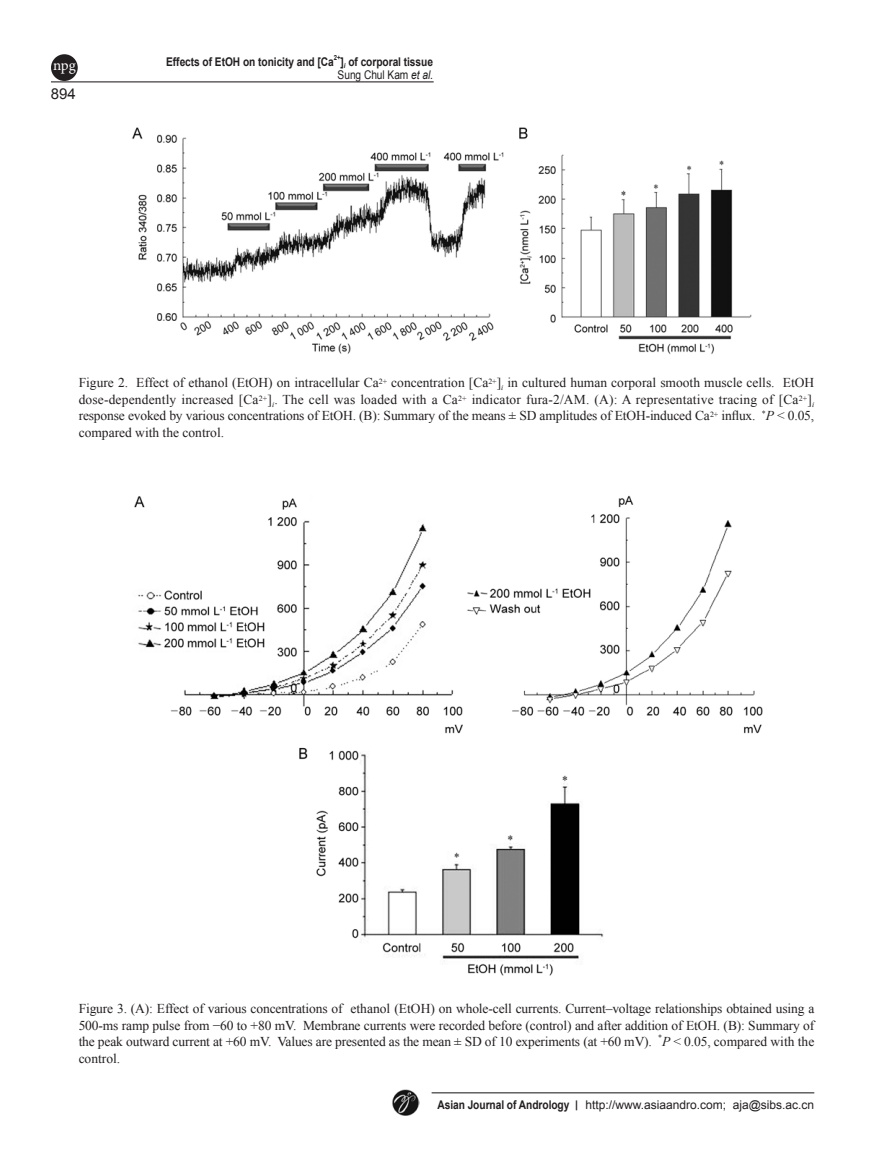
<style>
.page{position:relative;width:893px;height:1170px;background:#fff}
.page>*{position:absolute;margin:0;border:0;box-sizing:border-box;transform-origin:0 0}
.t1{font:15px "Arial";color:#231f20}
.t2{font:15px "Minion Pro";color:#fff}
.t3{font:13.5px/16.5px "Times New Roman";letter-spacing:-.01em;color:#231f20;text-align:justify}
.t4{font:700 12px/13.5px "Arial";letter-spacing:-.005em;color:#231f20;scale:.85 1}
.t5{font:12px "Arial";color:#231f20}
.t6{font:7.8px "Times New Roman";color:#231f20}
.t7{font:700 7.05px "Arial";color:#231f20;scale:.85 1}
.s1{font-weight:400}
.s2{font-weight:400;font-style:italic}
.s3{font-style:italic}
.s4{font-weight:700}
.s5{font-weight:700;font-size:10.5px}
</style>
<div class="page">
<hr style="left:51px;top:81px;width:383px;height:1px;background:#231f20">
<hr style="left:432px;top:1092px;width:382px;height:1px;background:#231f20">
<div style="left:51px;top:54px;width:27px;height:27px;background:#231f20;border-radius:50%"></div>
<img style="left:392px;top:1089px;width:27px;height:26px">
<img style="left:132px;top:127px;width:620px;height:227px">
<img style="left:134px;top:495px;width:629px;height:480px">
<p class="t2" style="left:53px;top:55px;width:24px">npg</p>
<p class="t1" style="left:51px;top:84px;width:27px">894</p>
<p class="t4" style="left:166px;top:55px;width:199px">Effects of EtOH on tonicity and [Ca</p>
<p class="t7" style="left:334px;top:53px;width:9px">2+</p>
<p class="t4" style="left:338px;top:55px;width:114px">]<sub>i</sub> of corporal tissue<br><span class="s1">Sung Chul Kam</span> <span class="s2">et al</span><span class="s1">.</span></p>
<p class="t3" style="left:79px;top:374px;width:737px">Figure 2. Effect of ethanol (EtOH) on intracellular Ca<sup>2+</sup> concentration [Ca<sup>2+</sup>]<sub>i</sub> in cultured human corporal smooth muscle cells. EtOH dose-dependently increased [Ca<sup>2+</sup>]<sub>i</sub>. The cell was loaded with a Ca<sup>2+</sup> indicator fura-2/AM. (A): A representative tracing of [Ca<sup>2+</sup>]<sub>i </sub>response evoked by various concentrations of EtOH. (B): Summary of the means ± SD amplitudes of EtOH-induced Ca<sup>2+</sup> influx. <sup>*</sup><span class="s3">P</span> &lt; 0.05, compared with the control.</p>
<p class="t3" style="left:79px;top:1000px;width:737px">Figure 3. (A): Effect of various concentrations of ethanol (EtOH) on whole-cell currents. Current–voltage relationships obtained using a 500-ms ramp pulse from −60 to +80 mV. Membrane currents were recorded before (control) and after addition of EtOH. (B): Summary of the peak outward current at +60 mV. Values are presented as the mean ± SD of 10 experiments (at +60 mV).</p>
<p class="t6" style="left:658px;top:1032px;width:5px">*</p>
<p class="t3" style="left:662px;top:1033px;width:154px"><span class="s3">P</span> &lt; 0.05, compared with the</p>
<p class="t3" style="left:79px;top:1049px;width:43px">control.</p>
<p class="t5" style="left:437px;top:1096px;width:378px"><span class="s4">Asian Journal of Andrology</span> <span class="s5">|</span> http://www.asiaandro.com; aja@sibs.ac.cn</p>
</div>
